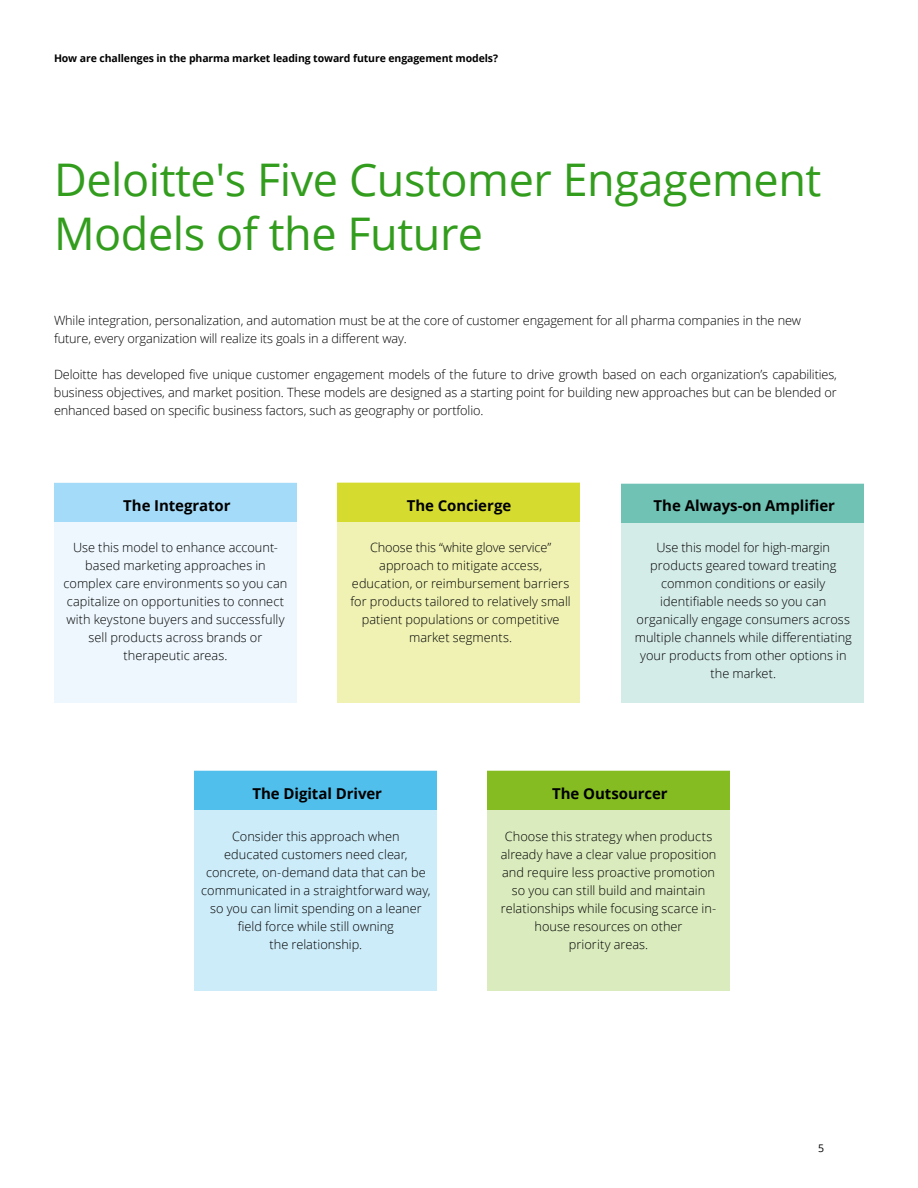
<style>
.page{position:relative;width:918px;height:1188px;background:#fff}
.page>*{position:absolute;margin:0;border:0;box-sizing:border-box;transform-origin:0 0}
.t1{font:45px/54px "Open Sans";letter-spacing:-.01em;color:#329d1d}
.t2{font:700 15px "Open Sans";color:#000}
.t3{font:300 12.75px/18px "Open Sans";color:#000;text-align:center}
.t4{font:700 10.5px "Open Sans";letter-spacing:-.01em;color:#000}
.t5{font:10.5px "Open Sans";color:#000}
</style>
<div class="page">
<div style="left:54px;top:522px;width:243px;height:181px;background:#edf7fd"></div>
<div style="left:54px;top:483px;width:243px;height:39px;background:#a4dbf8"></div>
<div style="left:338px;top:522px;width:242px;height:181px;background:#eff2b3"></div>
<div style="left:338px;top:483px;width:242px;height:39px;background:#d5dc2f"></div>
<div style="left:621px;top:483px;width:243px;height:220px;background:#d4ece8"></div>
<div style="left:621px;top:484px;width:243px;height:39px;background:#6fc2b4"></div>
<div style="left:194px;top:771px;width:243px;height:220px;background:#cdecf9"></div>
<div style="left:195px;top:771px;width:242px;height:39px;background:#50bfeb"></div>
<div style="left:487px;top:771px;width:243px;height:220px;background:#daebbd"></div>
<div style="left:488px;top:771px;width:242px;height:39px;background:#85bc22"></div>
<p class="t4" style="left:54px;top:51px;width:446px">How are challenges in the pharma market leading toward future engagement models?</p>
<h1 class="t1" style="left:54px;top:152px;width:769px">Deloitte's Five Customer Engagement<br>Models of the Future</h1>
<p class="t3" style="left:54px;top:311px;width:749px;text-align:left">While integration, personalization, and automation must be at the core of customer engagement for all pharma companies in the new future, every organization will realize its goals in a different way.</p>
<p class="t3" style="left:54px;top:365px;width:785px;text-align:justify">Deloitte has developed five unique customer engagement models of the future to drive growth based on each organization’s capabilities, business objectives, and market position. These models are designed as a starting point for building new approaches but can be blended or enhanced based on specific business factors, such as geography or portfolio.</p>
<p class="t2" style="left:123px;top:495px;width:109px">The Integrator</p>
<p class="t3" style="left:64px;top:538px;width:225px">Use this model to enhance account&shy;based marketing approaches in complex care environments so you can capitalize on opportunities to connect with keystone buyers and successfully sell products across brands or therapeutic areas.</p>
<p class="t2" style="left:407px;top:495px;width:106px">The Concierge</p>
<p class="t3" style="left:350px;top:538px;width:222px">Choose this “white glove service” approach to mitigate access, education, or reimbursement barriers for products tailored to relatively small patient populations or competitive market segments.</p>
<p class="t2" style="left:654px;top:495px;width:183px">The Always-on Amplifier</p>
<p class="t3" style="left:635px;top:538px;width:219px">Use this model for high-margin products geared toward treating common conditions or easily identifiable needs so you can organically engage consumers across multiple channels while differentiating your products from other options in the market.</p>
<p class="t2" style="left:252px;top:783px;width:131px">The Digital Driver</p>
<p class="t3" style="left:201px;top:827px;width:231px">Consider this approach when<br>educated customers need clear, concrete, on-demand data that can be communicated in a straightforward way, so you can limit spending on a leaner field force while still owning<br>the relationship.</p>
<p class="t2" style="left:552px;top:783px;width:117px">The Outsourcer</p>
<p class="t3" style="left:501px;top:827px;width:217px">Choose this strategy when products already have a clear value proposition and require less proactive promotion so you can still build and maintain relationships while focusing scarce in&shy;house resources on other<br>priority areas.</p>
<p class="t5" style="left:818px;top:1141px;width:8px">5</p>
</div>
